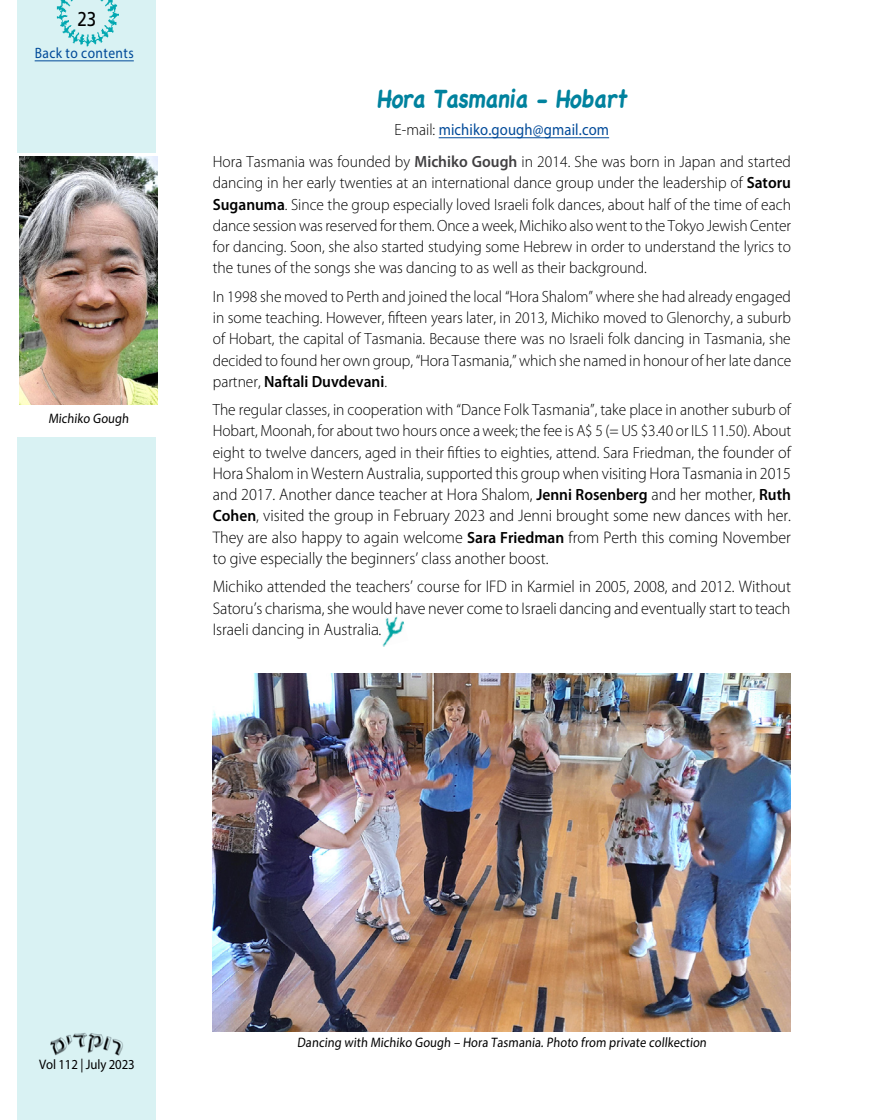
<style>
.page{position:relative;width:869px;height:1120px;background:#fff}
.page>*{position:absolute;margin:0;border:0;box-sizing:border-box;transform-origin:0 0}
.t1{font:700 25px "Chalkboard";color:#00829e;scale:.9 1}
.t2{font:20px "Frutiger";color:#000;scale:.85 1}
.t3{font:300 16.88px/21.2px "Myriad Pro";color:#000;text-align:justify;scale:.95 1}
.t4{font:300 16.25px/21.2px "Myriad Pro";color:#000;text-align:justify;scale:.95 1}
.t5{font:15px "Myriad Pro";letter-spacing:.03em;color:#004a99;scale:.9 1}
.t6{font:13.75px "Myriad Pro";letter-spacing:-.01em;color:#000;scale:.9 1}
.t7{font:13.75px "Myriad Pro";letter-spacing:-.01em;color:#000;scale:.93 1}
.s1{font-weight:400;color:#004a99}
.s2{font-weight:600;color:#414042}
.s3{font-weight:600}
.s4{font-size:16.88px}
.s5{font-weight:600;font-size:16.25px}
</style>
<div class="page">
<div style="left:18px;top:0;width:138px;height:1120px;background:#d9f2f3"></div>
<img style="left:56px;top:0;width:62px;height:47px">
<img style="left:50px;top:1033px;width:73px;height:23px">
<hr style="left:35px;top:61px;width:99px;height:1px;background:#004a99">
<hr style="left:438px;top:137px;width:171px;height:1px;background:#004a99">
<div style="left:0;top:154px;width:170px;height:283px;background:#fff"></div>
<img style="left:19px;top:156px;width:139px;height:248px">
<img style="left:213px;top:673px;width:577px;height:358px">
<img style="left:382px;top:616px;width:22px;height:31px">
<p class="t2" style="left:77px;top:7px;width:24px">23</p>
<p class="t5" style="left:35px;top:44px;width:112px">Back to contents</p>
<p class="t6" style="left:48px;top:409px;width:93px">Michiko Gough</p>
<h1 class="t1" style="left:376px;top:84px;width:285px">Hora Tasmania - Hobart</h1>
<p class="t4" style="left:213px;top:114px;width:610px;line-height:31.9px;text-align:center">E-mail: <span class="s1">michiko.gough@gmail.com<br></span>Hora Tasmania was founded by <span class="s2">Michiko Gough</span> in 2014. She was born in Japan and started</p>
<p class="t4" style="left:213px;top:173px;width:610px">dancing in her early twenties at an international dance group under the leadership of <span class="s3">Satoru Suganuma</span>. Since the group especially loved Israeli folk dances, about half of the time of each dance session was reserved for them. Once a week, Michiko also went to the Tokyo Jewish Center for dancing. Soon, she also started studying some Hebrew in order to understand the lyrics to the tunes of the songs she was dancing to as well as their background.</p>
<p class="t4" style="left:213px;top:286px;width:610px">In 1998 she moved to Perth and joined the local “Hora Shalom” where she had already engaged in some teaching. However, fifteen years later, in 2013, Michiko moved to Glenorchy, a suburb of Hobart, the capital of Tasmania. Because there was no Israeli folk dancing in Tasmania, she decided to found her own group, “Hora Tasmania,” which she named in honour of her late dance partner, <span class="s3">Naftali Duvdevani</span>.</p>
<p class="t4" style="left:213px;top:399px;width:610px">The regular classes, in cooperation with “Dance Folk Tasmania”, take place in another suburb of Hobart, Moonah, for about two hours once a week; the fee is A$ 5 (= US $3.40 or ILS 11.50). About eight to twelve dancers, aged in their fifties to eighties, attend. Sara Friedman, <span class="s4">the founder of</span></p>
<p class="t3" style="left:213px;top:463px;width:610px">Hora Shalom in Western Australia, supported this group when visiting Hora Tasmania in 2015 and 2017. Another dance teacher at Hora Shalom, <span class="s5">Jenni Rosenberg</span> and her mother, <span class="s5">Ruth Cohen</span>, visited the group in February 2023 and Jenni brought some new dances with her.<br>They are also happy to again welcome <span class="s5">Sara Friedman</span> from Perth this coming November to give especially the beginners’ class another boost.</p>
<p class="t3" style="left:213px;top:576px;width:610px">Michiko attended the teachers’ course for IFD in Karmiel in 2005, 2008, and 2012. Without Satoru’s charisma, she would have never come to Israeli dancing and eventually start to teach Israeli dancing in Australia.</p>
<p class="t7" style="left:39px;top:1056px;width:104px">Vol 112 | July 2023</p>
<p class="t6" style="left:297px;top:1034px;width:458px">Dancing with Michiko Gough – Hora Tasmania. Photo from private collkection</p>
</div>
